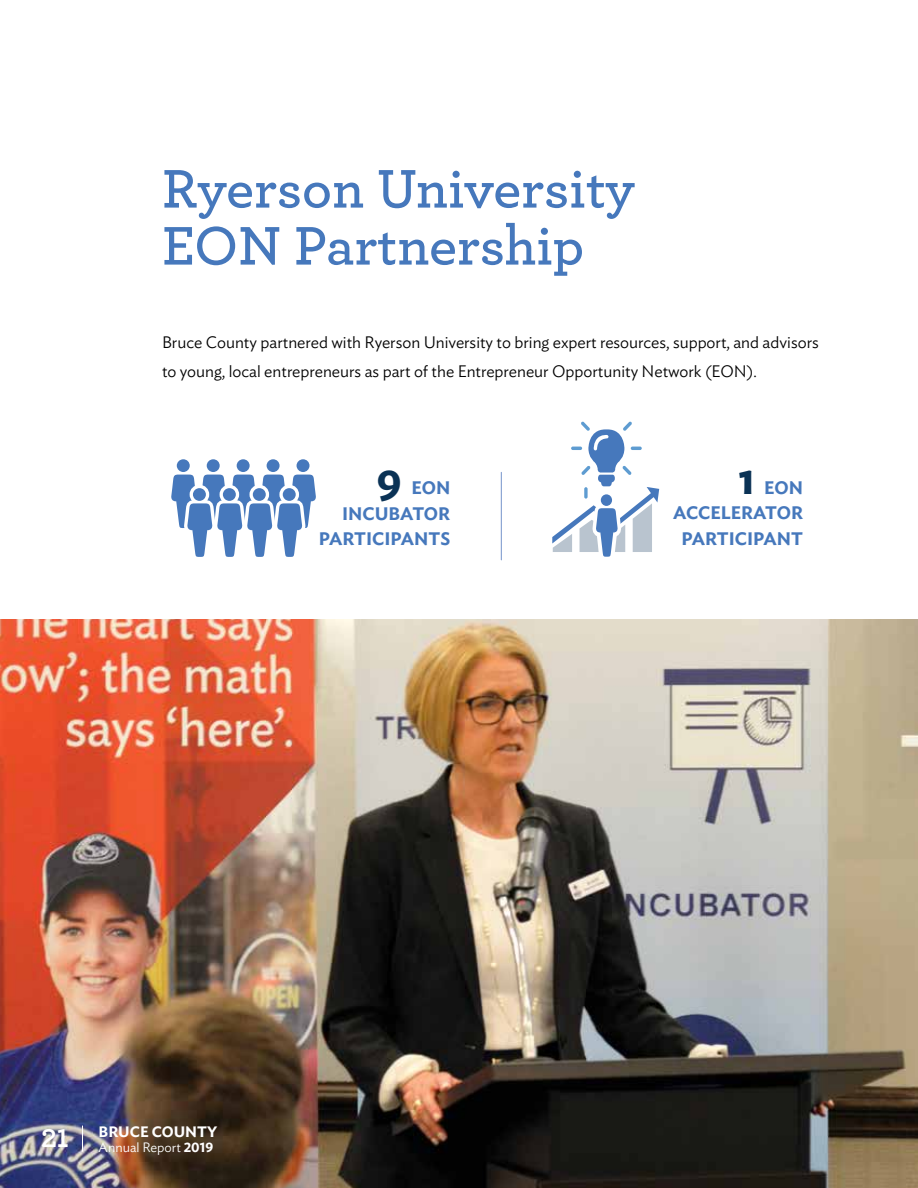
<style>
.page{position:relative;width:918px;height:1188px;background:#fff}
.page>*{position:absolute;margin:0;border:0;box-sizing:border-box;transform-origin:0 0}
.t1{font:600 57px/57px "Archer Pro";letter-spacing:-.005em;color:#4678bc}
.t2{font:600 45px "Ideal Sans";color:#0a3255}
.t3{font:600 18px/25.5px "Ideal Sans";color:#4678bc;text-align:right}
.t4{font:300 16.5px/28.5px "Ideal Sans";color:#000}
.t5{font:600 15px "Ideal Sans";color:#fff}
.t6{font:300 13.5px "Ideal Sans";color:#fff}
.s1{font-family:"Archer Pro";font-weight:700;font-size:27px}
.s2{font-weight:600}
</style>
<div class="page">
<hr style="left:501px;top:472px;width:1px;height:88px;background:#7593cb">
<img style="left:0;top:620px;width:918px;height:568px">
<div style="left:297px;top:459px;width:13px;height:13px;background:#4678bc;border-radius:50%"></div>
<div style="left:237px;top:459px;width:13px;height:13px;background:#4678bc;border-radius:50%"></div>
<div style="left:267px;top:459px;width:13px;height:13px;background:#4678bc;border-radius:50%"></div>
<div style="left:207px;top:459px;width:13px;height:13px;background:#4678bc;border-radius:50%"></div>
<div style="left:177px;top:459px;width:13px;height:13px;background:#4678bc;border-radius:50%"></div>
<svg style="left:171px;top:475px;width:145px;height:82px"></svg>
<div style="left:193px;top:488px;width:13px;height:13px;background:#4678bc;border-radius:50%"></div>
<svg style="left:552px;top:421px;width:107px;height:136px"></svg>
<div style="left:601px;top:494px;width:11px;height:12px;background:#4678bc;border-radius:50%"></div>
<svg style="left:82px;top:1126px;width:1px;height:25px"></svg>
<h1 class="t1" style="left:162px;top:157px;width:474px">Ryerson University<br>EON Partnership</h1>
<p class="t4" style="left:162px;top:327px;width:658px">Bruce County partnered with Ryerson University to bring expert resources, support, and advisors to young, local entrepreneurs as part of the Entrepreneur Opportunity Network (EON).</p>
<p class="t3" style="left:319px;top:474px;width:133px">EON<br>INCUBATOR<br>PARTICIPANTS</p>
<h2 class="t2" style="left:739px;top:443px;width:18px">1</h2>
<h2 class="t2" style="left:377px;top:443px;width:27px">9</h2>
<p class="t3" style="left:673px;top:473px;width:131px">EON<br>ACCELERATOR<br>PARTICIPANT</p>
<p class="t5" style="left:41px;top:1120px;width:178px"><span class="s1">21</span> BRUCE COUNTY</p>
<p class="t6" style="left:99px;top:1137px;width:116px">Annual Report <span class="s2">2019</span></p>
</div>
